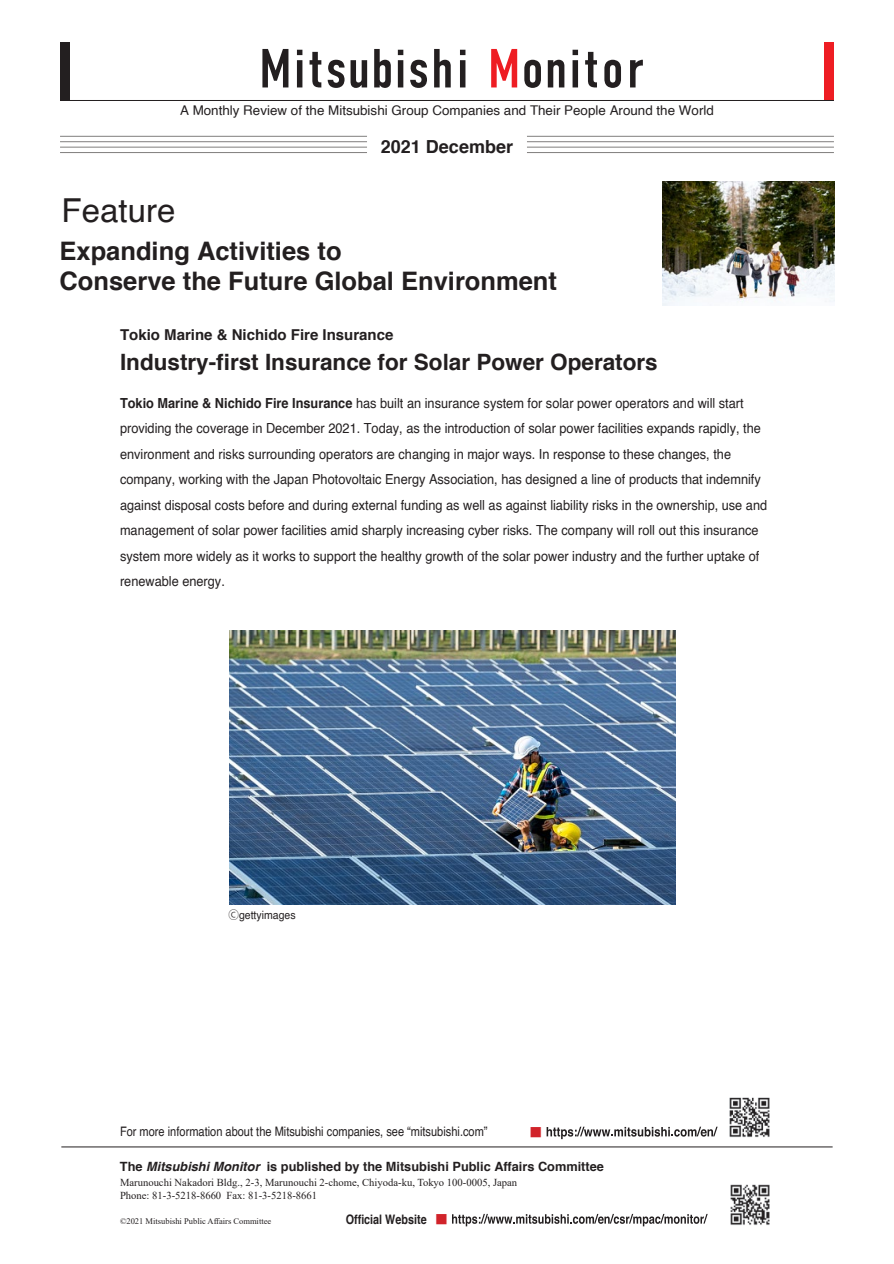
<style>
.page{position:relative;width:894px;height:1264px;background:#fff}
.page>*{position:absolute;margin:0;border:0;box-sizing:border-box;transform-origin:0 0}
.t1{font:33px "Helvetica";color:#231f20}
.t2{font:700 25.5px/29.7px "Helvetica";color:#231f20}
.t3{font:700 22.5px "Helvetica";color:#231f20}
.t4{font:700 18px "Helvetica";color:#231f20}
.t5{font:700 15px "Helvetica";color:#231f20}
.t6{font:13.95px/25.5px "Helvetica";color:#231f20;scale:.92 1}
.t7{font:13.35px "Helvetica";color:#231f20}
.t8{font:13.05px "Helvetica";color:#231f20;scale:.84 1}
.t9{font:700 13.05px "Helvetica";color:#231f20;scale:.83 1}
.t10{font:700 12.75px "Helvetica";color:#231f20}
.t11{font:12.75px "Koz Min Pro";color:#d1232a}
.t12{font:11.4px "Helvetica";color:#231f20;scale:.92 1}
.t13{font:10.65px/13.4px "Times New Roman";color:#231f20}
.t14{font:8.55px "Times New Roman";color:#231f20}
.s1{font-weight:700}
.s2{font-family:"Koz Go Pr 6 N"}
.s3{font-style:italic}
.s4{font-family:"Koz Min Pro";font-weight:400;font-size:12.75px;color:#d1232a}
</style>
<div class="page">
<div style="left:824px;top:42px;width:10px;height:58px;background:#ee1d23"></div>
<hr style="left:60px;top:100px;width:774px;height:1px;background:#231f20">
<svg style="left:262px;top:49px;width:26px;height:38px"></svg>
<svg style="left:297px;top:50px;width:5px;height:37px"></svg>
<svg style="left:309px;top:52px;width:12px;height:35px"></svg>
<svg style="left:328px;top:60px;width:16px;height:28px"></svg>
<svg style="left:350px;top:60px;width:17px;height:28px"></svg>
<svg style="left:374px;top:49px;width:17px;height:39px"></svg>
<svg style="left:398px;top:50px;width:5px;height:37px"></svg>
<svg style="left:410px;top:60px;width:17px;height:28px"></svg>
<svg style="left:434px;top:49px;width:17px;height:38px"></svg>
<svg style="left:460px;top:50px;width:5px;height:37px"></svg>
<svg style="left:491px;top:49px;width:26px;height:38px"></svg>
<svg style="left:524px;top:60px;width:17px;height:28px"></svg>
<svg style="left:548px;top:60px;width:16px;height:27px"></svg>
<svg style="left:572px;top:50px;width:6px;height:37px"></svg>
<svg style="left:585px;top:52px;width:12px;height:35px"></svg>
<svg style="left:604px;top:60px;width:17px;height:28px"></svg>
<svg style="left:630px;top:60px;width:13px;height:27px"></svg>
<div style="left:60px;top:42px;width:9px;height:58px;background:#231f20"></div>
<hr style="left:60px;top:136px;width:307px;height:1px;background:#807e7d">
<hr style="left:60px;top:141px;width:307px;height:1px;background:#807e7d">
<hr style="left:60px;top:147px;width:307px;height:1px;background:#807e7d">
<hr style="left:60px;top:152px;width:307px;height:1px;background:#807e7d">
<hr style="left:527px;top:136px;width:307px;height:1px;background:#807e7d">
<hr style="left:527px;top:141px;width:307px;height:1px;background:#807e7d">
<hr style="left:527px;top:147px;width:307px;height:1px;background:#807e7d">
<hr style="left:527px;top:152px;width:307px;height:1px;background:#807e7d">
<hr style="left:61px;top:1146px;width:771px;height:1px;background:#231f20">
<svg style="left:452px;top:1214px;width:255px;height:12px"></svg>
<svg style="left:546px;top:1126px;width:171px;height:13px"></svg>
<img style="left:729px;top:1097px;width:41px;height:41px">
<img style="left:730px;top:1184px;width:40px;height:41px">
<img style="left:229px;top:630px;width:446px;height:275px">
<img style="left:663px;top:182px;width:171px;height:123px">
<p class="t7" style="left:180px;top:100px;width:535px">A Monthly Review of the Mitsubishi Group Companies and Their People Around the World</p>
<p class="t4" style="left:381px;top:132px;width:134px">2021 December</p>
<h1 class="t1" style="left:62px;top:185px;width:115px">Feature</h1>
<h2 class="t2" style="left:59px;top:236px;width:499px">Expanding Activities to<br>Conserve the Future Global Environment</h2>
<p class="t5" style="left:120px;top:323px;width:275px">Tokio Marine &amp; Nichido Fire Insurance</p>
<h3 class="t3" style="left:120px;top:344px;width:539px">Industry-first Insurance for Solar Power Operators</h3>
<p class="t6" style="left:120px;top:390px;width:705px"><span class="s1">Tokio Marine &amp; Nichido Fire Insurance</span> has built an insurance system for solar power operators and will start providing the coverage in December 2021. Today, as the introduction of solar power facilities expands rapidly, the environment and risks surrounding operators are changing in major ways. In response to these changes, the company, working with the Japan Photovoltaic Energy Association, has designed a line of products that indemnify against disposal costs before and during external funding as well as against liability risks in the ownership, use and management of solar power facilities amid sharply increasing cyber risks. The company will roll out this insurance system more widely as it works to support the healthy growth of the solar power industry and the further uptake of renewable energy.</p>
<p class="t12" style="left:228px;top:905px;width:74px"><span class="s2">Ⓒ</span>gettyimages</p>
<p class="t8" style="left:120px;top:1121px;width:439px">For more information about the Mitsubishi companies, see “mitsubishi.com”</p>
<p class="t11" style="left:529px;top:1123px;width:14px">■</p>
<p class="t10" style="left:120px;top:1156px;width:485px">The <span class="s3">Mitsubishi Monitor</span> is published by the Mitsubishi Public Affairs Committee</p>
<p class="t13" style="left:120px;top:1175px;width:399px">Marunouchi Nakadori Bldg., 2-3, Marunouchi 2-chome, Chiyoda-ku, Tokyo 100-0005, Japan<br>Phone: 81-3-5218-8660 Fax: 81-3-5218-8661</p>
<p class="t14" style="left:120px;top:1215px;width:153px">©2021 Mitsubishi Public Affairs Committee</p>
<p class="t9" style="left:346px;top:1208px;width:125px">Official Website <span class="s4">■</span></p>
</div>
